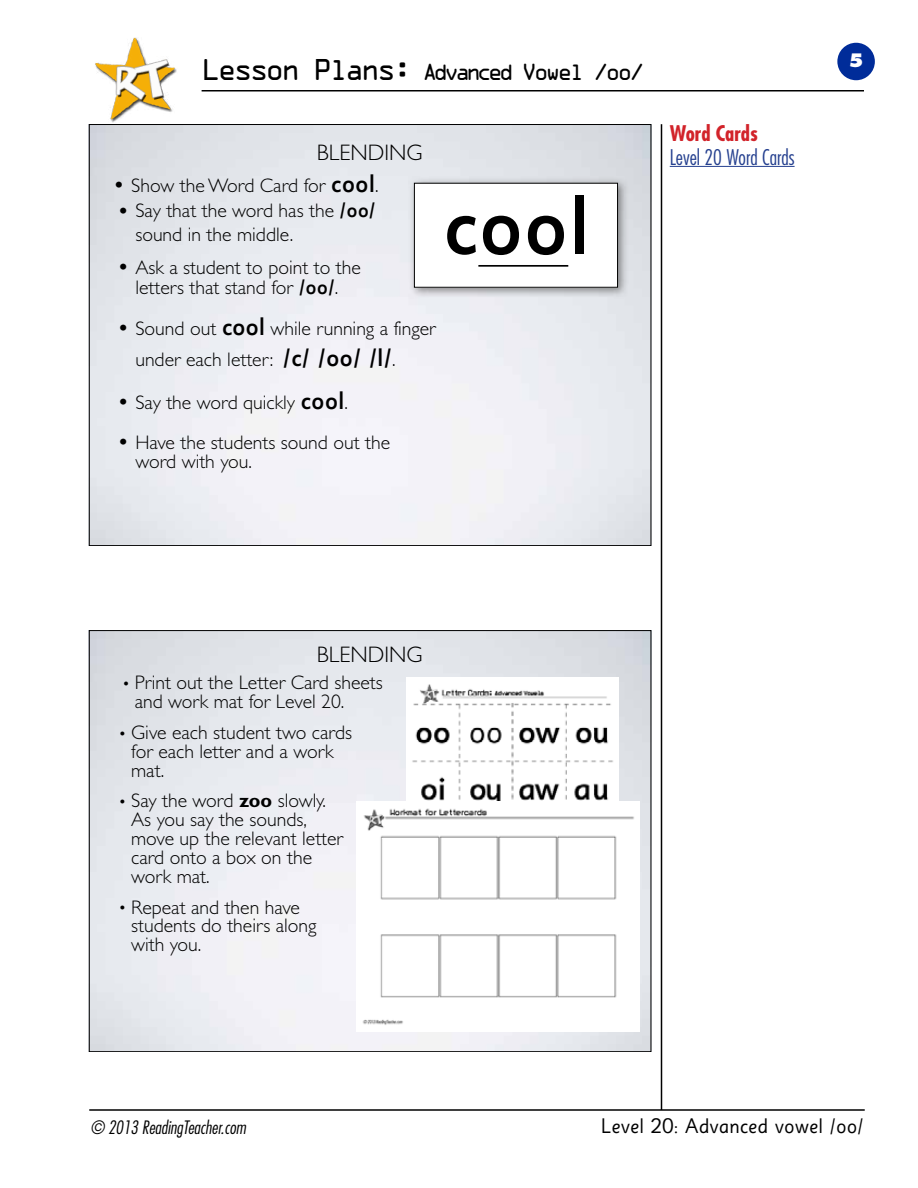
<style>
.page{position:relative;width:918px;height:1188px;background:#fff}
.page>*{position:absolute;margin:0;border:0;box-sizing:border-box;transform-origin:0 0}
.t1{font:500 84.3px "Sassoon Sans US Md";color:#000}
.t2{font:300 22.5px "Gill Sans";color:#000}
.t3{font:21px "OCRA";letter-spacing:-.2em;color:#000}
.t4{font:21px "Sassoon Sans US Rg";color:#000}
.t5{font:300 condensed 21px "Futura";color:#25408f}
.t6{font:700 condensed 21px "Futura";color:#d2232a}
.t7{font:300 19.65px/18.9px "Gill Sans";color:#000}
.t8{font:italic 300 condensed 18px "Futura";color:#000}
.t9{font:800 18px "Futura";color:#fff}
.s1{font-size:27px}
.s2{font-size:24.6px}
.s3{font-family:"Sassoon Sans US Md";font-weight:500;font-size:25.35px}
.s4{font-family:"Sassoon Sans US Md";font-weight:500;font-size:21.15px}
.s5{font-size:16.2px}
.s6{font-weight:700}
</style>
<div class="page">
<div style="left:837px;top:43px;width:38px;height:37px;background:#002c99;border-radius:50%"></div>
<hr style="left:202px;top:90px;width:662px;height:2px;background:#000">
<hr style="left:661px;top:124px;width:1px;height:986px;background:#000">
<hr style="left:89px;top:1109px;width:776px;height:2px;background:#000">
<img style="left:95px;top:38px;width:82px;height:85px">
<img style="left:408px;top:177px;width:220px;height:122px">
<div style="left:414px;top:183px;width:204px;height:104px;background:#fff"></div>
<div style="left:414px;top:183px;width:204px;height:105px;border:1px solid #000"></div>
<hr style="left:478px;top:265px;width:90px;height:2px;background:#000">
<img style="left:412px;top:684px;width:202px;height:117px">
<img style="left:362px;top:808px;width:273px;height:218px">
<hr style="left:670px;top:166px;width:125px;height:1px;background:#25408f">
<p class="t3" style="left:202px;top:63px;width:444px"><span class="s1">Lesson Plans:</span> Advanced Vowel /oo/</p>
<p class="t9" style="left:849px;top:49px;width:16px">5</p>
<p class="t2" style="left:317px;top:140px;width:107px">BLENDING</p>
<p class="t7" style="left:113px;top:176px;width:267px"><span class="s2">•</span> Show the Word Card for <span class="s3">cool</span>.</p>
<p class="t7" style="left:135px;top:199px;width:242px;line-height:23.9px;text-indent:-18px"><span class="s2">•</span> Say that the word has the <span class="s4">/oo/ </span>sound in the middle.</p>
<p class="t7" style="left:117px;top:257px;width:245px;line-height:20.4px;text-align:center"><span class="s2">•</span> Ask a student to point to the letters that stand for <span class="s4">/oo/</span>.</p>
<p class="t7" style="left:135px;top:314px;width:302px;line-height:30.3px;text-indent:-18px"><span class="s2">•</span> Sound out <span class="s3">cool</span> while running a finger under each letter: <span class="s3">/c/ /oo/ /l/</span>.</p>
<p class="t7" style="left:117px;top:393px;width:233px"><span class="s2">•</span> Say the word quickly <span class="s3">cool</span>.</p>
<p class="t7" style="left:135px;top:433px;width:256px;text-indent:-18px"><span class="s2">•</span> Have the students sound out the word with you.</p>
<h1 class="t1" style="left:442px;top:179px;width:149px">cool</h1>
<p class="t6" style="left:670px;top:120px;width:90px">Word Cards</p>
<p class="t5" style="left:670px;top:144px;width:126px">Level 20 Word Cards</p>
<p class="t2" style="left:317px;top:642px;width:107px">BLENDING</p>
<p class="t7" style="left:135px;top:673px;width:250px;text-indent:-13px"><span class="s5">•</span> Print out the Letter Card sheets and work mat for Level 20.</p>
<p class="t7" style="left:131px;top:723px;width:222px;text-indent:-13px"><span class="s5">•</span> Give each student two cards for each letter and a work mat.</p>
<p class="t7" style="left:131px;top:791px;width:214px;text-indent:-13px"><span class="s5">•</span> Say the word <span class="s6">zoo</span> slowly.<br>As you say the sounds, move up the relevant letter card onto a box on the work mat.</p>
<p class="t7" style="left:131px;top:898px;width:187px;text-indent:-13px"><span class="s5">•</span> Repeat and then have students do theirs along with you.</p>
<p class="t8" style="left:90px;top:1116px;width:157px">© 2013 ReadingTeacher.com</p>
<p class="t4" style="left:601px;top:1115px;width:264px">Level 20: Advanced vowel /oo/</p>
</div>
